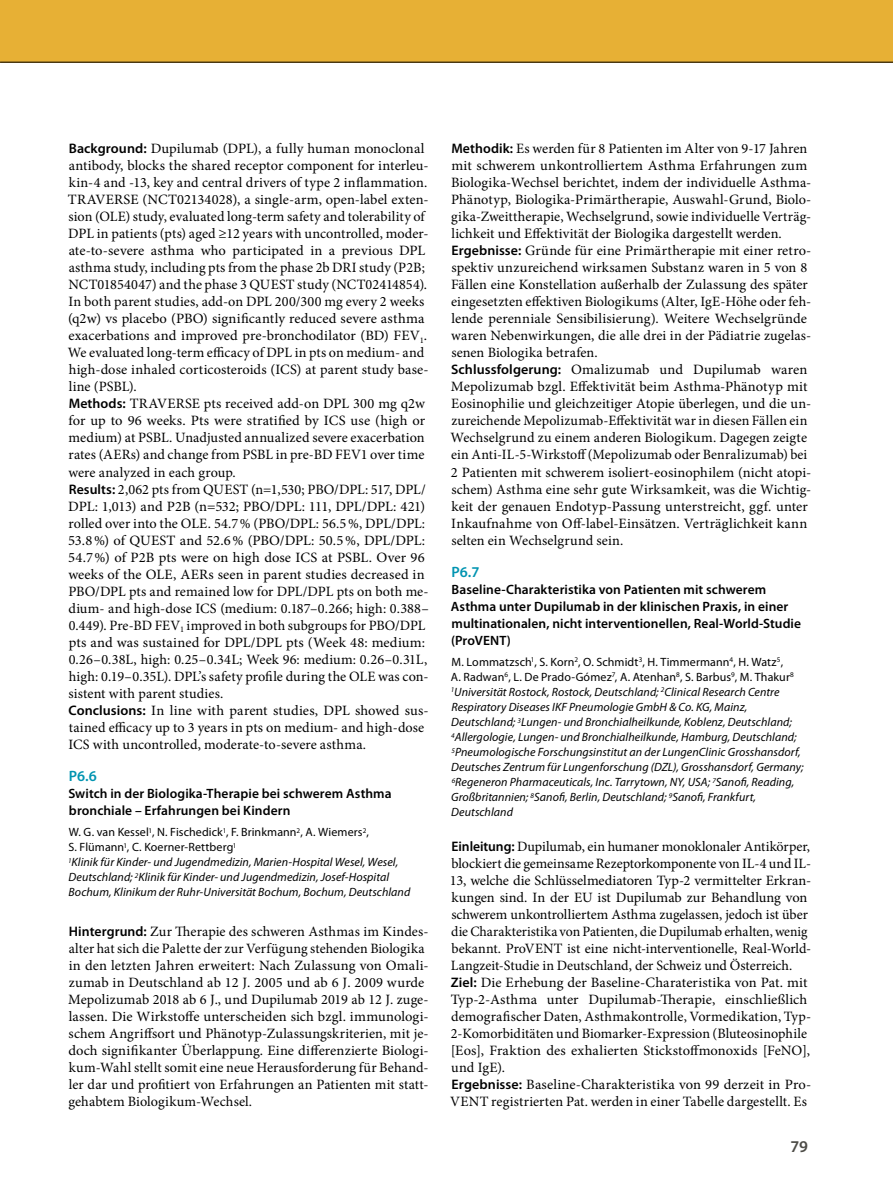
<style>
.page{position:relative;width:893px;height:1187px;background:#fff}
.page>*{position:absolute;margin:0;border:0;box-sizing:border-box;transform-origin:0 0}
.t1{font:600 16.5px "Myriad Pro";color:#4d4c47}
.SectionHeading_2_1{font:600 15px "Myriad Pro";color:#0094b1}
.Para_SectionHeading{font:14.25px/17px "Minion Pro";letter-spacing:.005em;color:#000}
.SectionHeading_3_2{font:600 13.5px/17px "Myriad Pro";letter-spacing:.005em;color:#000}
.Para_Author_Appendix{font:italic 12px/15px "Myriad Pro";letter-spacing:.005em;color:#000}
.Para_Author_Kongress{font:12px/15px "Myriad Pro";letter-spacing:.01em;color:#000}
.s1{font-family:"Myriad Pro";font-weight:600;font-size:13.8px}
</style>
<div class="page">
<div style="left:0;top:0;width:893px;height:62px;background:#e7b035"></div>
<hr style="left:0;top:62px;width:893px;height:1px;background:#000">
<p class="Para_SectionHeading" style="left:68px;top:140px;width:362px"><span class="s1">Background:</span> Dupilumab (DPL), a fully human monoclonal antibody, blocks the shared receptor component for interleu&shy;kin-4 and -13, key and central drivers of type 2 inflammation.<br>TRAVERSE (NCT02134028), a single-arm, open-label exten&shy;sion (OLE) study, evaluated long-term safety and tolerability of DPL in patients (pts) aged ≥12 years with uncontrolled, moder&shy;ate-to-severe asthma who participated in a previous DPL asthma study, including pts from the phase 2b DRI study (P2B; NCT01854047) and the phase 3 QUEST study (NCT02414854).<br>In both parent studies, add-on DPL 200/300 mg every 2 weeks (q2w) vs placebo (PBO) significantly reduced severe asthma exacerbations and improved pre-bronchodilator (BD) FEV<sub>1</sub>.<br>We evaluated long-term efficacy of DPL in pts on medium- and high-dose inhaled corticosteroids (ICS) at parent study base&shy;line (PSBL).</p>
<p class="Para_SectionHeading" style="left:68px;top:395px;width:358px;text-align:justify"><span class="s1">Methods:</span> TRAVERSE pts received add-on DPL 300 mg q2w for up to 96 weeks. Pts were stratified by ICS use (high or medium) at PSBL. Unadjusted annualized severe exacerbation rates (AERs) and change from PSBL in pre-BD FEV1 over time were analyzed in each group.</p>
<p class="Para_SectionHeading" style="left:68px;top:480px;width:362px"><span class="s1">Results:</span> 2,062 pts from QUEST (n=1,530; PBO/DPL: 517, DPL/ DPL: 1,013) and P2B (n=532; PBO/DPL: 111, DPL/DPL: 421) rolled over into the OLE. 54.7% (PBO/DPL: 56.5%, DPL/DPL:<br>53.8%) of QUEST and 52.6% (PBO/DPL: 50.5%, DPL/DPL:<br>54.7%) of P2B pts were on high dose ICS at PSBL. Over 96 weeks of the OLE, AERs seen in parent studies decreased in PBO/DPL pts and remained low for DPL/DPL pts on both me&shy;dium- and high-dose ICS (medium: 0.187–0.266; high: 0.388– 0.449). Pre-BD FEV<sub>1</sub> improved in both subgroups for PBO/DPL pts and was sustained for DPL/DPL pts (Week 48: medium:<br>0.26–0.38L, high: 0.25–0.34L; Week 96: medium: 0.26–0.31L, high: 0.19–0.35L). DPL’s safety profile during the OLE was con&shy;sistent with parent studies.</p>
<p class="Para_SectionHeading" style="left:68px;top:701px;width:362px"><span class="s1">Conclusions:</span> In line with parent studies, DPL showed sus&shy;tained efficacy up to 3 years in pts on medium- and high-dose<br>ICS with uncontrolled, moderate-to-severe asthma.</p>
<p class="SectionHeading_2_1" style="left:69px;top:766px;width:30px">P6.6</p>
<p class="SectionHeading_3_2" style="left:68px;top:785px;width:325px">Switch in der Biologika-Therapie bei schwerem Asthma bronchiale – Erfahrungen bei Kindern</p>
<p class="Para_Author_Kongress" style="left:69px;top:824px;width:302px">W. G. van Kessel<sup>1</sup>, N. Fischedick<sup>1</sup>, F. Brinkmann<sup>2</sup>, A. Wiemers<sup>2</sup>,<br>S. Flümann<sup>1</sup>, C. Koerner-Rettberg<sup>1</sup></p>
<p class="Para_Author_Appendix" style="left:68px;top:854px;width:344px"><sup>1</sup>Klinik für Kinder- und Jugendmedizin, Marien-Hospital Wesel, Wesel,<br>Deutschland; <sup>2</sup>Klinik für Kinder- und Jugendmedizin, Josef-Hospital<br>Bochum, Klinikum der Ruhr-Universität Bochum, Bochum, Deutschland</p>
<p class="Para_SectionHeading" style="left:68px;top:923px;width:362px"><span class="s1">Hintergrund:</span> Zur Therapie des schweren Asthmas im Kindes&shy;alter hat sich die Palette der zur Verfügung stehenden Biologika in den letzten Jahren erweitert: Nach Zulassung von Omali&shy;zumab in Deutschland ab 12 J. 2005 und ab 6 J. 2009 wurde Mepolizumab 2018 ab 6 J., und Dupilumab 2019 ab 12 J. zuge&shy;lassen. Die Wirkstoffe unterscheiden sich bzgl. immunologi&shy;schem Angriffsort und Phänotyp-Zulassungskriterien, mit je&shy;doch signifikanter Überlappung. Eine differenzierte Biologi&shy;kum-Wahl stellt somit eine neue Herausforderung für Behand&shy;ler dar und profitiert von Erfahrungen an Patienten mit statt&shy;gehabtem Biologikum-Wechsel.</p>
<p class="Para_SectionHeading" style="left:451px;top:140px;width:362px"><span class="s1">Methodik:</span> Es werden für 8 Patienten im Alter von 9-17 Jahren mit schwerem unkontrolliertem Asthma Erfahrungen zum Biologika-Wechsel berichtet, indem der individuelle Asthma-Phänotyp, Biologika-Primärtherapie, Auswahl-Grund, Biolo&shy;gika-Zweittherapie, Wechselgrund, sowie individuelle Verträg&shy;lichkeit und Effektivität der Biologika dargestellt werden.</p>
<p class="Para_SectionHeading" style="left:451px;top:242px;width:362px"><span class="s1">Ergebnisse:</span> Gründe für eine Primärtherapie mit einer retro&shy;spektiv unzureichend wirksamen Substanz waren in 5 von 8<br>Fällen eine Konstellation außerhalb der Zulassung des später eingesetzten effektiven Biologikums (Alter, IgE-Höhe oder feh&shy;lende perenniale Sensibilisierung). Weitere Wechselgründe waren Nebenwirkungen, die alle drei in der Pädiatrie zugelas&shy;senen Biologika betrafen.</p>
<p class="Para_SectionHeading" style="left:450px;top:361px;width:362px"><span class="s1">Schlussfolgerung:</span> Omalizumab und Dupilumab waren Mepolizumab bzgl. Effektivität beim Asthma-Phänotyp mit Eosinophilie und gleichzeitiger Atopie überlegen, und die un&shy;zureichende Mepolizumab-Effektivität war in diesen Fällen ein Wechselgrund zu einem anderen Biologikum. Dagegen zeigte ein Anti-IL-5-Wirkstoff (Mepolizumab oder Benralizumab) bei 2 Patienten mit schwerem isoliert-eosinophilem (nicht atopi&shy;schem) Asthma eine sehr gute Wirksamkeit, was die Wichtig&shy;keit der genauen Endotyp-Passung unterstreicht, ggf. unter Inkaufnahme von Off-label-Einsätzen. Verträglichkeit kann selten ein Wechselgrund sein.</p>
<p class="SectionHeading_2_1" style="left:451px;top:562px;width:29px">P6.7</p>
<p class="SectionHeading_3_2" style="left:451px;top:580px;width:352px">Baseline-Charakteristika von Patienten mit schwerem Asthma unter Dupilumab in der klinischen Praxis, in einer multinationalen, nicht interventionellen, Real-World-Studie (ProVENT)</p>
<p class="Para_Author_Kongress" style="left:451px;top:654px;width:345px">M. Lommatzsch<sup>1</sup>, S. Korn<sup>2</sup>, O. Schmidt<sup>3</sup>, H. Timmermann<sup>4</sup>, H. Watz<sup>5</sup>,<br>A. Radwan<sup>6</sup>, L. De Prado-Gómez<sup>7</sup>, A. Atenhan<sup>8</sup>, S. Barbus<sup>9</sup>, M. Thakur<sup>8</sup></p>
<p class="Para_Author_Appendix" style="left:451px;top:684px;width:354px"><sup>1</sup>Universität Rostock, Rostock, Deutschland; <sup>2</sup>Clinical Research Centre Respiratory Diseases IKF Pneumologie GmbH &amp; Co. KG, Mainz, Deutschland; <sup>3</sup>Lungen- und Bronchialheilkunde, Koblenz, Deutschland; <sup>4</sup>Allergologie, Lungen- und Bronchialheilkunde, Hamburg, Deutschland; <sup>5</sup>Pneumologische Forschungsinstitut an der LungenClinic Grosshansdorf, Deutsches Zentrum für Lungenforschung (DZL), Grosshansdorf, Germany; <sup>6</sup>Regeneron Pharmaceuticals, Inc. Tarrytown, NY, USA; <sup>7</sup>Sanofi, Reading, Großbritannien; <sup>8</sup>Sanofi, Berlin, Deutschland; <sup>9</sup>Sanofi, Frankfurt, Deutschland</p>
<p class="Para_SectionHeading" style="left:450px;top:837px;width:363px"><span class="s1">Einleitung:</span> Dupilumab, ein humaner monoklonaler Antikörper, blockiert die gemeinsame Rezeptorkomponente von IL-4 und IL-13, welche die Schlüsselmediatoren Typ-2 vermittelter Erkran&shy;kungen sind. In der EU ist Dupilumab zur Behandlung von schwerem unkontrolliertem Asthma zugelassen, jedoch ist über die Charakteristika von Patienten, die Dupilumab erhalten, wenig bekannt. ProVENT ist eine nicht-interventionelle, Real-World-Langzeit-Studie in Deutschland, der Schweiz und Österreich.</p>
<p class="Para_SectionHeading" style="left:451px;top:974px;width:362px"><span class="s1">Ziel:</span> Die Erhebung der Baseline-Charateristika von Pat. mit Typ-2-Asthma unter Dupilumab-Therapie, einschließlich demografischer Daten, Asthmakontrolle, Vormedikation, Typ-2-Komorbiditäten und Biomarker-Expression (Bluteosinophile [Eos], Fraktion des exhalierten Stickstoffmonoxids [FeNO], und IgE).</p>
<p class="Para_SectionHeading" style="left:450px;top:1076px;width:363px"><span class="s1">Ergebnisse:</span> Baseline-Charakteristika von 99 derzeit in Pro-<br>VENT registrierten Pat. werden in einer Tabelle dargestellt. Es</p>
<p class="t1" style="left:790px;top:1135px;width:19px">79</p>
</div>
